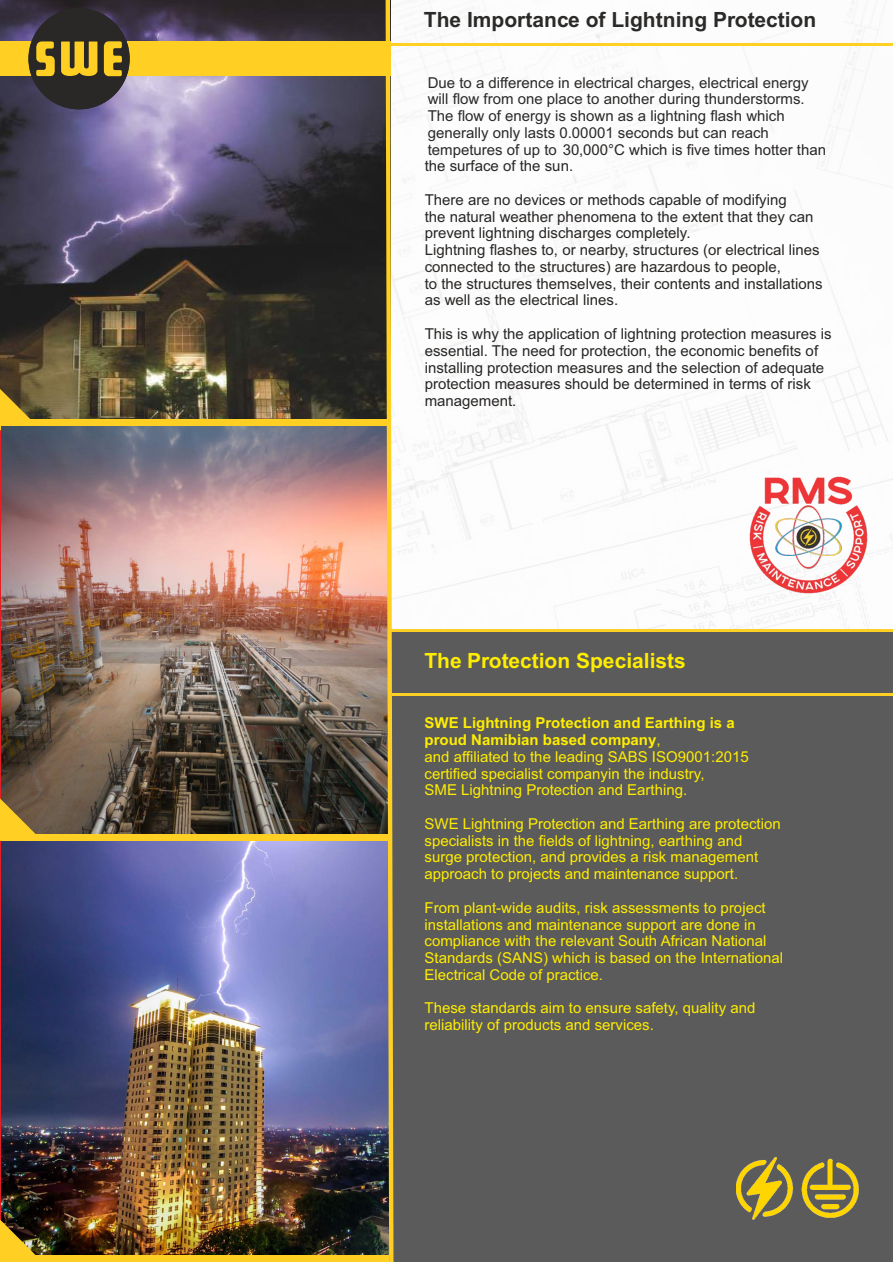
<style>
.page{position:relative;width:893px;height:1262px;background:#fff}
.page>*{position:absolute;margin:0;border:0;box-sizing:border-box;transform-origin:0 0}
.t1{font:700 21px "Arial";color:#2b2a29}
.t2{font:700 21px "Arial";color:#ffed00}
.t3{font:15px/16.8px "Arial";color:#ffed00}
.t4{font:15px/16.8px "Arial";color:#292725}
.t5{font:15px/16.8px "Arial";color:#2b2a29}
.s1{color:#292725}
.s2{font-weight:700}
</style>
<div class="page">
<div style="left:340px;top:630px;width:553px;height:632px;background:#5b5b5b"></div>
<img style="left:0;top:0;width:385px;height:420px">
<svg style="left:0;top:389px;width:41px;height:41px"></svg>
<div style="left:0;top:41px;width:390px;height:35px;background:#ffcf23"></div>
<hr style="left:392px;top:693px;width:501px;height:3px;background:#ffcf23">
<hr style="left:340px;top:43px;width:553px;height:3px;background:#ffcf23">
<div style="left:28px;top:8px;width:102px;height:101px;background:#2a2826;border-radius:50%"></div>
<svg style="left:103px;top:41px;width:19px;height:35px"></svg>
<svg style="left:36px;top:41px;width:19px;height:35px"></svg>
<svg style="left:61px;top:42px;width:36px;height:34px"></svg>
<img style="left:1px;top:426px;width:384px;height:408px">
<div style="left:0;top:420px;width:389px;height:6px;background:#ffcf23"></div>
<img style="left:1px;top:841px;width:384px;height:414px">
<svg style="left:0;top:1219px;width:42px;height:36px;background:#866d1e"></svg>
<div style="left:0;top:1255px;width:389px;height:6px;background:#ffcf23"></div>
<div style="left:0;top:834px;width:390px;height:7px;background:#ffcf23"></div>
<svg style="left:0;top:798px;width:42px;height:36px;background:#a88836"></svg>
<svg style="left:385px;top:0;width:8px;height:1262px;background:#c8aa4e"></svg>
<img style="left:746px;top:472px;width:125px;height:126px">
<img style="left:736px;top:1157px;width:122px;height:62px">
<hr style="left:390px;top:629px;width:503px;height:3px;background:#ffcf23">
<h1 class="t1" style="left:424px;top:11px;width:394px">The Importance of Lightning Protection</h1>
<p class="t5" style="left:424px;top:75px;width:403px">Due to a difference in electrical charges, electrical energy will flow from one place to another during thunderstorms.<br>The flow of energy is shown as a lightning flash which generally only lasts 0.00001 seconds but can reach tempetures of up to <span class="s1">30,000°C which is five times hotter than the surface of the sun.</span></p>
<p class="t4" style="left:424px;top:192px;width:399px">There are no devices or methods capable of modifying<br>the natural weather phenomena to the extent that they can prevent lightning discharges completely.<br>Lightning flashes to, or nearby, structures (or electrical lines connected to the structures) are hazardous to people,<br>to the structures themselves, their contents and installations as well as the electrical lines.</p>
<p class="t4" style="left:424px;top:327px;width:408px">This is why the application of lightning protection measures is essential. The need for protection, the economic benefits of installing protection measures and the selection of adequate protection measures should be determined in terms of risk management.</p>
<h1 class="t2" style="left:424px;top:653px;width:263px">The Protection Specialists</h1>
<p class="t3" style="left:424px;top:716px;width:325px"><span class="s2">SWE Lightning Protection and Earthing is a proud Namibian based company</span>,<br>and affiliated to the leading SABS ISO9001:2015 certified specialist companyin the industry,<br>SME Lightning Protection and Earthing.</p>
<p class="t3" style="left:424px;top:816px;width:358px">SWE Lightning Protection and Earthing are protection specialists in the fields of lightning, earthing and surge protection, and provides a risk management approach to projects and maintenance support.</p>
<p class="t3" style="left:424px;top:900px;width:360px">From plant-wide audits, risk assessments to project installations and maintenance support are done in compliance with the relevant South African National Standards (SANS) which is based on the International Electrical Code of practice.</p>
<p class="t3" style="left:424px;top:1001px;width:332px">These standards aim to ensure safety, quality and reliability of products and services.</p>
</div>
